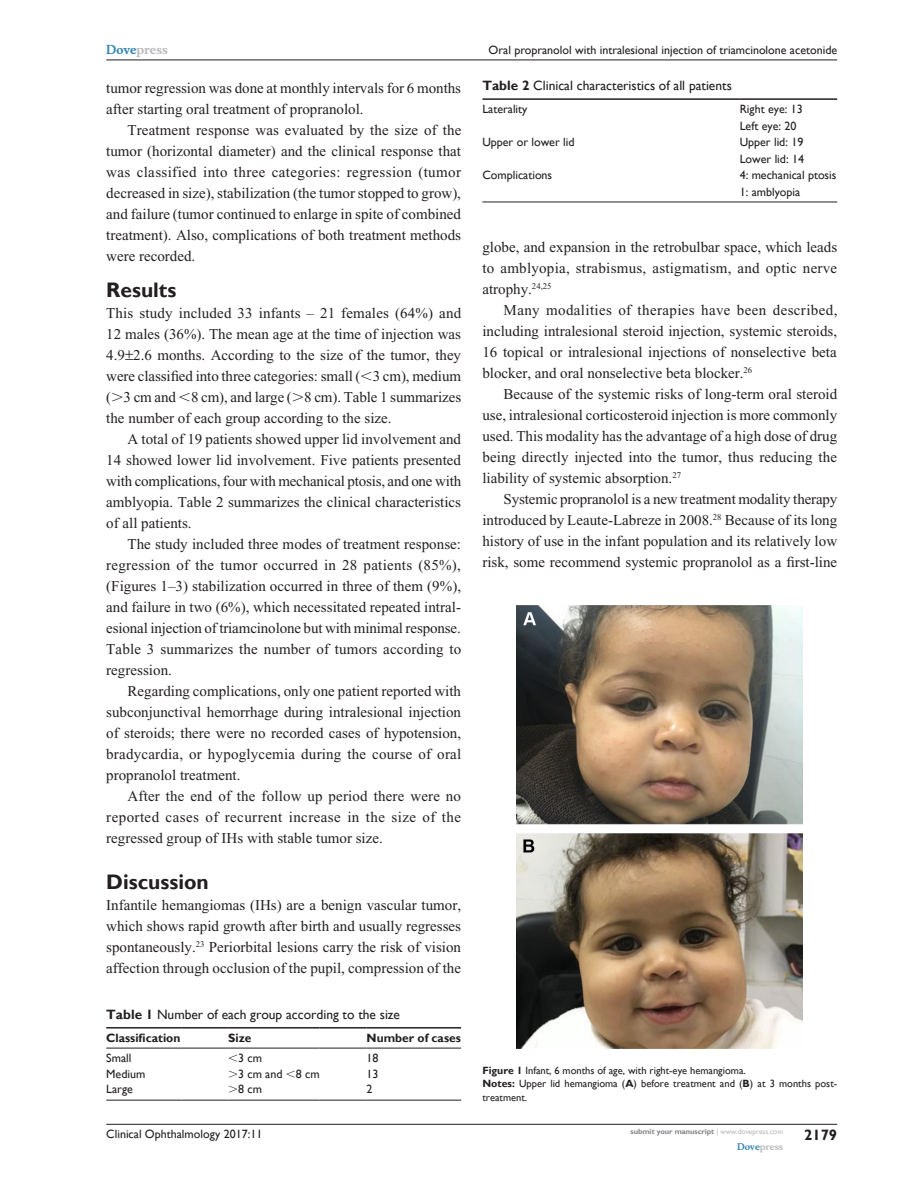
<style>
.page{position:relative;width:918px;height:1188px;background:#fff}
.page>*{position:absolute;margin:0;border:0;box-sizing:border-box;transform-origin:0 0}
.t1{font:700 21px "Gill Sans";color:#231f20}
.Tx{font:15px/21px "Times New Roman";color:#231f20;text-align:justify}
.TxF{font:15px/21px "Times New Roman";color:#231f20;text-align:justify}
.RunFolio-R{font:700 15px "Gill Sans";color:#231f20}
.TN_TT{font:13.5px "Gill Sans";color:#231f20}
.TB{font:12px "Gill Sans";color:#231f20}
.RunH-R{font:12px "Gill Sans";color:#231f20}
.TCH{font:700 12px "Gill Sans";color:#231f20}
.RunF-R{font:12px "Gill Sans";color:#231f20}
.RunH-Brand-R{font:700 12px "Musee";color:#b8b9bc}
.FigSNRI{font:10.5px/13.5px "Gill Sans";color:#231f20}
.FigC{font:10.5px "Gill Sans";color:#231f20}
.RunF-Brand-R{font:700 9px "Musee";color:#b8b9bc}
.RunF-SubmityourMS-R{font:700 7.5px "Gill Sans";color:#808285}
.s1{color:#3485ae}
.s2{font-family:"Mathematical Pi One"}
.s3{font-weight:700}
.s4{font-weight:400;color:#b8b9bc}
</style>
<div class="page">
<hr style="left:106px;top:1124px;width:731px;height:1px;background:#231f20">
<hr style="left:106px;top:60px;width:731px;height:1px;background:#231f20">
<hr style="left:106px;top:1100px;width:75px;height:1px;background:#231f20">
<hr style="left:181px;top:1100px;width:47px;height:1px;background:#231f20">
<hr style="left:228px;top:1100px;width:92px;height:1px;background:#231f20">
<hr style="left:320px;top:1100px;width:47px;height:1px;background:#231f20">
<hr style="left:367px;top:1100px;width:94px;height:1px;background:#231f20">
<hr style="left:106px;top:1027px;width:75px;height:2px;background:#231f20">
<hr style="left:181px;top:1027px;width:47px;height:2px;background:#231f20">
<hr style="left:228px;top:1027px;width:92px;height:2px;background:#231f20">
<hr style="left:320px;top:1027px;width:47px;height:2px;background:#231f20">
<hr style="left:367px;top:1027px;width:94px;height:2px;background:#231f20">
<hr style="left:106px;top:1048px;width:75px;height:1px;background:#231f20">
<hr style="left:181px;top:1048px;width:47px;height:1px;background:#231f20">
<hr style="left:228px;top:1048px;width:92px;height:1px;background:#231f20">
<hr style="left:320px;top:1048px;width:47px;height:1px;background:#231f20">
<hr style="left:367px;top:1048px;width:94px;height:1px;background:#231f20">
<hr style="left:482px;top:202px;width:258px;height:1px;background:#231f20">
<hr style="left:740px;top:202px;width:97px;height:1px;background:#231f20">
<hr style="left:482px;top:98px;width:258px;height:2px;background:#231f20">
<hr style="left:740px;top:98px;width:97px;height:2px;background:#231f20">
<img style="left:517px;top:606px;width:286px;height:442px">
<p class="RunH-Brand-R" style="left:106px;top:43px;width:63px"><span class="s1">Dove</span>press</p>
<p class="Tx" style="left:106px;top:77px;width:356px">tumor regression was done at monthly intervals for 6 months after starting oral treatment of propranolol.</p>
<p class="Tx" style="left:106px;top:119px;width:357px;text-indent:21px">Treatment response was evaluated by the size of the tumor (horizontal diameter) and the clinical response that was classified into three categories: regression (tumor decreased in size), stabilization (the tumor stopped to grow), and failure (tumor continued to enlarge in spite of combined treatment). Also, complications of both treatment methods were recorded.</p>
<h1 class="t1" style="left:106px;top:277px;width:72px">Results</h1>
<p class="TxF" style="left:106px;top:302px;width:356px">This study included 33 infants – 21 females (64%) and 12 males (36%). The mean age at the time of injection was 4.9 2.6 months. According to the size of the tumor, they were classified into three categories: small (<span class="s2">,</span>3 cm), medium (<span class="s2">.</span>3 cm and <span class="s2">,</span>8 cm), and large (<span class="s2">.</span>8 cm). Table 1 summarizes the number of each group according to the size.</p>
<p class="Tx" style="left:106px;top:428px;width:356px;text-indent:21px">A total of 19 patients showed upper lid involvement and 14 showed lower lid involvement. Five patients presented with complications, four with mechanical ptosis, and one with amblyopia. Table 2 summarizes the clinical characteristics of all patients.</p>
<p class="Tx" style="left:106px;top:533px;width:357px;text-indent:21px">The study included three modes of treatment response: regression of the tumor occurred in 28 patients (85%), (Figures 1–3) stabilization occurred in three of them (9%), and failure in two (6%), which necessitated repeated intral&shy;esional injection of triamcinolone but with minimal response.<br>Table 3 summarizes the number of tumors according to regression.</p>
<p class="Tx" style="left:106px;top:680px;width:357px;text-indent:21px">Regarding complications, only one patient reported with subconjunctival hemorrhage during intralesional injection of steroids; there were no recorded cases of hypotension, bradycardia, or hypoglycemia during the course of oral propranolol treatment.</p>
<p class="Tx" style="left:106px;top:785px;width:356px;text-indent:21px">After the end of the follow up period there were no reported cases of recurrent increase in the size of the regressed group of IHs with stable tumor size.</p>
<h1 class="t1" style="left:106px;top:869px;width:104px">Discussion</h1>
<p class="TxF" style="left:106px;top:895px;width:356px">Infantile hemangiomas (IHs) are a benign vascular tumor, which shows rapid growth after birth and usually regresses spontaneously.<sup>23</sup> Periorbital lesions carry the risk of vision affection through occlusion of the pupil, compression of the</p>
<p class="TN_TT" style="left:106px;top:1006px;width:295px"><span class="s3">Table 1</span> Number of each group according to the size</p>
<p class="TCH" style="left:106px;top:1031px;width:76px">Classification</p>
<p class="TCH" style="left:228px;top:1031px;width:25px">Size</p>
<p class="TCH" style="left:367px;top:1031px;width:96px">Number of cases</p>
<p class="TB" style="left:106px;top:1051px;width:27px">Small</p>
<p class="TB" style="left:228px;top:1051px;width:35px"><span class="s2">,</span>3 cm</p>
<p class="TB" style="left:367px;top:1051px;width:13px">18</p>
<p class="TB" style="left:106px;top:1067px;width:41px">Medium</p>
<p class="TB" style="left:228px;top:1067px;width:93px"><span class="s2">.</span>3 cm and <span class="s2">,</span>8 cm</p>
<p class="TB" style="left:367px;top:1067px;width:13px">13</p>
<p class="TB" style="left:106px;top:1082px;width:28px">Large</p>
<p class="TB" style="left:228px;top:1082px;width:35px"><span class="s2">.</span>8 cm</p>
<p class="TB" style="left:367px;top:1082px;width:7px">2</p>
<p class="RunH-R" style="left:489px;top:43px;width:350px">Oral propranolol with intralesional injection of triamcinolone acetonide</p>
<p class="TN_TT" style="left:482px;top:78px;width:251px"><span class="s3">Table 2</span> Clinical characteristics of all patients</p>
<p class="TB" style="left:482px;top:102px;width:47px">Laterality</p>
<p class="TB" style="left:740px;top:102px;width:65px">Right eye: 13</p>
<p class="TB" style="left:740px;top:119px;width:58px">Left eye: 20</p>
<p class="TB" style="left:482px;top:135px;width:94px">Upper or lower lid</p>
<p class="TB" style="left:740px;top:135px;width:65px">Upper lid: 19</p>
<p class="TB" style="left:740px;top:152px;width:66px">Lower lid: 14</p>
<p class="TB" style="left:482px;top:168px;width:71px">Complications</p>
<p class="TB" style="left:740px;top:168px;width:98px">4: mechanical ptosis</p>
<p class="TB" style="left:740px;top:185px;width:62px">1: amblyopia</p>
<p class="TxF" style="left:482px;top:237px;width:356px">globe, and expansion in the retrobulbar space, which leads to amblyopia, strabismus, astigmatism, and optic nerve atrophy.<sup>24,25</sup></p>
<p class="Tx" style="left:482px;top:300px;width:357px;text-indent:21px">Many modalities of therapies have been described, including intralesional steroid injection, systemic steroids, 16 topical or intralesional injections of nonselective beta blocker, and oral nonselective beta blocker.<sup>26</sup></p>
<p class="Tx" style="left:482px;top:384px;width:356px;text-indent:21px">Because of the systemic risks of long-term oral steroid use, intralesional corticosteroid injection is more commonly used. This modality has the advantage of a high dose of drug being directly injected into the tumor, thus reducing the liability of systemic absorption.<sup>27</sup></p>
<p class="Tx" style="left:482px;top:489px;width:357px;text-indent:21px">Systemic propranolol is a new treatment modality therapy introduced by Leaute-Labreze in 2008.<sup>28</sup> Because of its long history of use in the infant population and its relatively low risk, some recommend systemic propranolol as a first-line</p>
<p class="FigC" style="left:482px;top:1064px;width:265px"><span class="s3">Figure 1</span> Infant, 6 months of age, with right-eye hemangioma.</p>
<p class="FigSNRI" style="left:482px;top:1077px;width:355px"><span class="s3">Notes:</span> Upper lid hemangioma (<span class="s3">A</span>) before treatment and (<span class="s3">B</span>) at 3 months post&shy;treatment.</p>
<p class="RunF-R" style="left:106px;top:1127px;width:158px">Clinical Ophthalmology 2017:11</p>
<p class="RunF-SubmityourMS-R" style="left:631px;top:1127px;width:154px">submit your manuscript <span class="s4">| www.dovepress.com</span></p>
<p class="RunF-Brand-R" style="left:737px;top:1141px;width:48px"><span class="s1">Dove</span>press</p>
<p class="RunFolio-R" style="left:804px;top:1126px;width:35px">2179</p>
</div>
